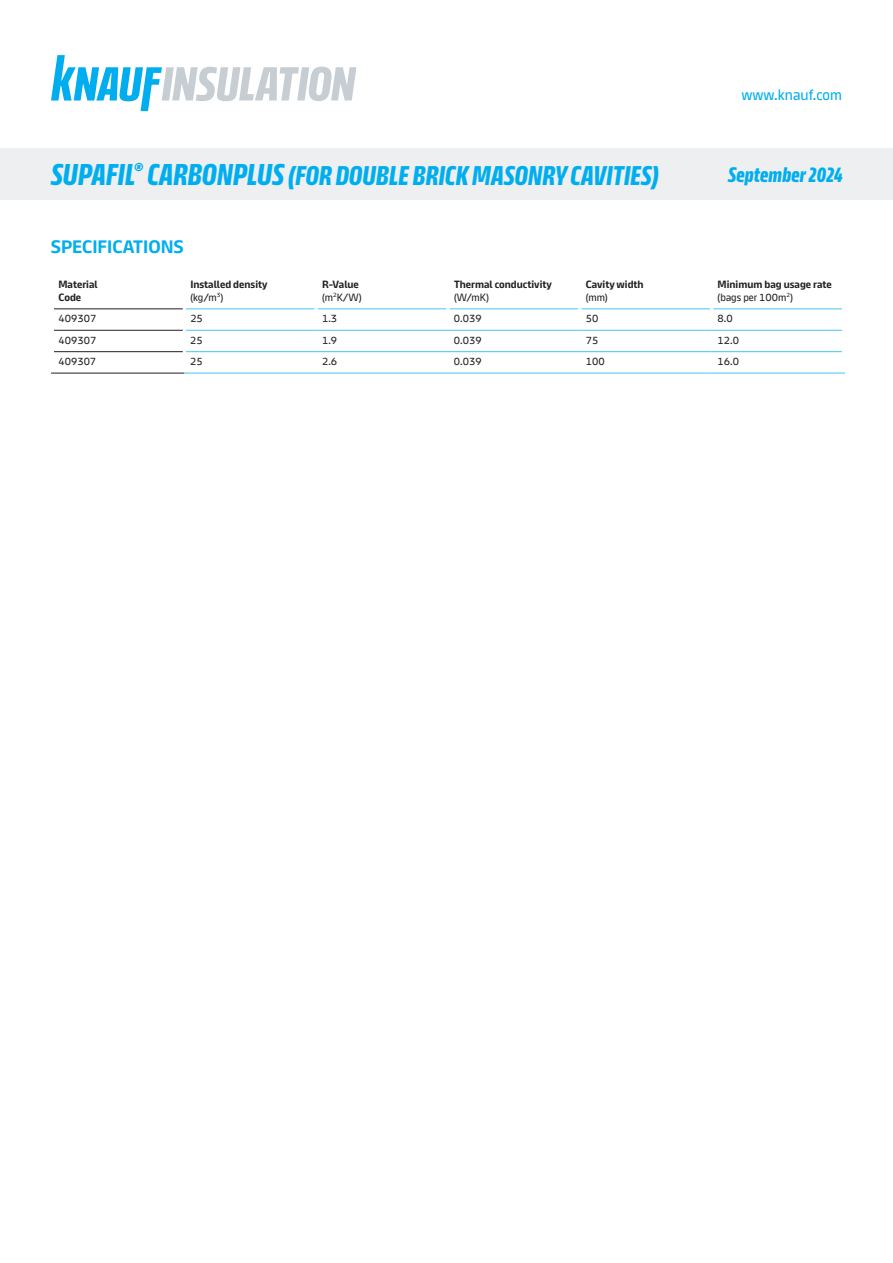
<style>
.page{position:relative;width:893px;height:1263px;background:#fff}
.page>*{position:absolute;margin:0;border:0;box-sizing:border-box;transform-origin:0 0}
.t1{font:700 27px "Knauf Head";letter-spacing:.01em;color:#00aeef}
.t2{font:700 21px "Knauf Head";letter-spacing:.01em;color:#00aeef}
.t3{font:700 18px "Knauf";color:#00aeef}
.t4{font:15px "Knauf";color:#00aeef}
.t5{font:700 10.5px/12.6px "Knauf";color:#231f20}
.t6{font:10.5px "Knauf";color:#231f20}
.s1{font-size:30px}
.s2{font-weight:400}
</style>
<div class="page">
<hr style="left:186px;top:308px;width:129px;height:1px;background:#40c7f4">
<hr style="left:318px;top:308px;width:128px;height:1px;background:#40c7f4">
<hr style="left:449px;top:308px;width:129px;height:1px;background:#40c7f4">
<hr style="left:581px;top:308px;width:129px;height:1px;background:#40c7f4">
<hr style="left:713px;top:308px;width:129px;height:1px;background:#40c7f4">
<hr style="left:54px;top:330px;width:129px;height:1px;background:#231f20">
<hr style="left:54px;top:351px;width:129px;height:1px;background:#231f20">
<hr style="left:51px;top:373px;width:133px;height:1px;background:#231f20">
<hr style="left:186px;top:330px;width:130px;height:1px;background:#40c7f4">
<hr style="left:316px;top:330px;width:132px;height:1px;background:#40c7f4">
<hr style="left:448px;top:330px;width:132px;height:1px;background:#40c7f4">
<hr style="left:580px;top:330px;width:132px;height:1px;background:#40c7f4">
<hr style="left:186px;top:351px;width:130px;height:1px;background:#40c7f4">
<hr style="left:316px;top:351px;width:132px;height:1px;background:#40c7f4">
<hr style="left:448px;top:351px;width:132px;height:1px;background:#40c7f4">
<hr style="left:580px;top:351px;width:132px;height:1px;background:#40c7f4">
<hr style="left:184px;top:373px;width:132px;height:1px;background:#40c7f4">
<hr style="left:316px;top:373px;width:132px;height:1px;background:#40c7f4">
<hr style="left:448px;top:373px;width:132px;height:1px;background:#40c7f4">
<hr style="left:580px;top:373px;width:132px;height:1px;background:#40c7f4">
<hr style="left:54px;top:308px;width:129px;height:1px;background:#231f20">
<hr style="left:712px;top:330px;width:130px;height:1px;background:#40c7f4">
<hr style="left:712px;top:351px;width:130px;height:1px;background:#40c7f4">
<hr style="left:712px;top:373px;width:133px;height:1px;background:#40c7f4">
<svg style="left:51px;top:55px;width:305px;height:56px"></svg>
<div style="left:0;top:149px;width:893px;height:51px;background:#eeeff1"></div>
<h3 class="t4" style="left:741px;top:86px;width:102px">www.knauf.com</h3>
<h1 class="t1" style="left:51px;top:161px;width:609px"><span class="s1">SUPAFIL</span><sup>®</sup> <span class="s1">CARBONPLUS</span> (FOR DOUBLE BRICK MASONRY CAVITIES)</h1>
<h2 class="t2" style="left:728px;top:163px;width:116px">September 2024</h2>
<h3 class="t3" style="left:51px;top:237px;width:134px">SPECIFICATIONS</h3>
<p class="t5" style="left:59px;top:278px;width:41px">Material<br>Code</p>
<p class="t5" style="left:190px;top:278px;width:79px">Installed density <span class="s2">(kg/m</span><sup>3</sup><span class="s2">)</span></p>
<p class="t5" style="left:322px;top:278px;width:41px">R-Value <span class="s2">(m</span><sup>2</sup><span class="s2">K/W)</span></p>
<p class="t5" style="left:454px;top:278px;width:99px">Thermal conductivity</p>
<p class="t6" style="left:454px;top:291px;width:36px">(W/mK)</p>
<p class="t5" style="left:586px;top:278px;width:59px">Cavity width</p>
<p class="t6" style="left:586px;top:291px;width:23px">(mm)</p>
<p class="t5" style="left:718px;top:278px;width:116px">Minimum bag usage rate <span class="s2">(bags per 100m</span><sup>2</sup><span class="s2">)</span></p>
<p class="t6" style="left:59px;top:313px;width:39px">409307</p>
<p class="t6" style="left:190px;top:313px;width:14px">25</p>
<p class="t6" style="left:322px;top:313px;width:17px">1.3</p>
<p class="t6" style="left:454px;top:313px;width:29px">0.039</p>
<p class="t6" style="left:586px;top:313px;width:14px">50</p>
<p class="t6" style="left:718px;top:313px;width:17px">8.0</p>
<p class="t6" style="left:59px;top:334px;width:39px">409307</p>
<p class="t6" style="left:190px;top:334px;width:14px">25</p>
<p class="t6" style="left:322px;top:334px;width:17px">1.9</p>
<p class="t6" style="left:454px;top:334px;width:29px">0.039</p>
<p class="t6" style="left:586px;top:334px;width:14px">75</p>
<p class="t6" style="left:718px;top:334px;width:23px">12.0</p>
<p class="t6" style="left:58px;top:356px;width:39px">409307</p>
<p class="t6" style="left:190px;top:356px;width:14px">25</p>
<p class="t6" style="left:322px;top:356px;width:17px">2.6</p>
<p class="t6" style="left:454px;top:356px;width:29px">0.039</p>
<p class="t6" style="left:586px;top:356px;width:20px">100</p>
<p class="t6" style="left:718px;top:356px;width:23px">16.0</p>
</div>
